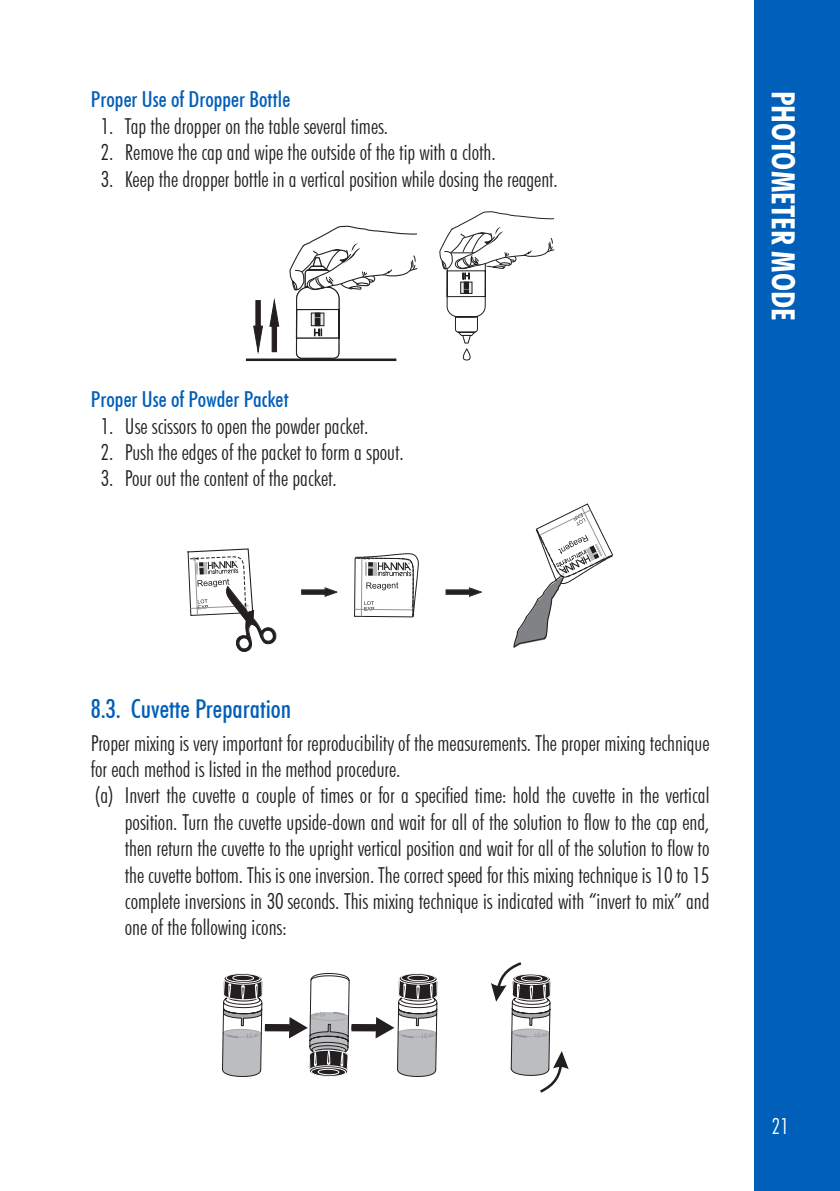
<style>
.page{position:relative;width:840px;height:1191px;background:#fff}
.page>*{position:absolute;margin:0;border:0;box-sizing:border-box;transform-origin:0 0}
.t1{font:700 condensed 32px "Futura BT";color:#fff}
.t2{font:500 condensed 26px "Futura BT";color:#005fb9}
.t3{font:300 condensed 22px "Futura BT";color:#231f20}
.t4{font:500 condensed 22px "Futura BT";color:#005fb9}
.t5{font:300 condensed 22px "Futura BT";color:#fff}
</style>
<div class="page">
<div style="left:754px;top:0;width:85px;height:1191px;background:#005fb9"></div>
<svg style="left:289px;top:226px;width:128px;height:135px"></svg>
<hr style="left:246px;top:358px;width:150px;height:3px;background:#231f20">
<svg style="left:269px;top:299px;width:10px;height:53px"></svg>
<svg style="left:253px;top:300px;width:9px;height:53px"></svg>
<svg style="left:439px;top:211px;width:115px;height:149px"></svg>
<svg style="left:513px;top:503px;width:99px;height:145px"></svg>
<svg style="left:301px;top:587px;width:37px;height:10px"></svg>
<svg style="left:445px;top:587px;width:37px;height:10px"></svg>
<svg style="left:354px;top:553px;width:65px;height:64px"></svg>
<svg style="left:187px;top:548px;width:90px;height:104px"></svg>
<div style="left:265px;top:1024px;width:24px;height:7px;background:#231f20"></div>
<div style="left:351px;top:1024px;width:25px;height:7px;background:#231f20"></div>
<svg style="left:222px;top:973px;width:41px;height:103px"></svg>
<svg style="left:375px;top:973px;width:62px;height:103px"></svg>
<svg style="left:289px;top:973px;width:60px;height:103px"></svg>
<svg style="left:491px;top:962px;width:77px;height:130px"></svg>
<p class="t4" style="left:91px;top:86px;width:201px">Proper Use of Dropper Bottle</p>
<p class="t3" style="left:101px;top:113px;width:289px">1. Tap the dropper on the table several times.</p>
<p class="t3" style="left:101px;top:139px;width:396px">2. Remove the cap and wipe the outside of the tip with a cloth.</p>
<p class="t3" style="left:101px;top:165px;width:458px">3. Keep the dropper bottle in a vertical position while dosing the reagent.</p>
<p class="t4" style="left:91px;top:386px;width:199px">Proper Use of Powder Packet</p>
<p class="t3" style="left:101px;top:412px;width:269px">1. Use scissors to open the powder packet.</p>
<p class="t3" style="left:101px;top:439px;width:304px">2. Push the edges of the packet to form a spout.</p>
<p class="t3" style="left:101px;top:465px;width:237px">3. Pour out the content of the packet.</p>
<h1 class="t1" style="left:802px;top:91px;width:229px;rotate:90deg">Photometer Mode</h1>
<p class="t2" style="left:91px;top:693px;width:202px">8.3. Cuvette Preparation</p>
<p class="t3" style="left:91px;top:729px;width:620px">Proper mixing is very important for reproducibility of the measurements. The proper mixing technique</p>
<p class="t3" style="left:91px;top:755px;width:311px">for each method is listed in the method procedure.</p>
<p class="t3" style="left:95px;top:782px;width:615px">(a) Invert the cuvette a couple of times or for a specified time: hold the cuvette in the vertical</p>
<p class="t3" style="left:125px;top:808px;width:585px">position. Turn the cuvette upside-down and wait for all of the solution to flow to the cap end,</p>
<p class="t3" style="left:125px;top:835px;width:585px">then return the cuvette to the upright vertical position and wait for all of the solution to flow to</p>
<p class="t3" style="left:125px;top:861px;width:585px">the cuvette bottom. This is one inversion. The correct speed for this mixing technique is 10 to 15</p>
<p class="t3" style="left:125px;top:887px;width:585px">complete inversions in 30 seconds. This mixing technique is indicated with “invert to mix” and</p>
<p class="t3" style="left:125px;top:914px;width:163px">one of the following icons:</p>
<p class="t5" style="left:771px;top:1113px;width:19px">21</p>
</div>
